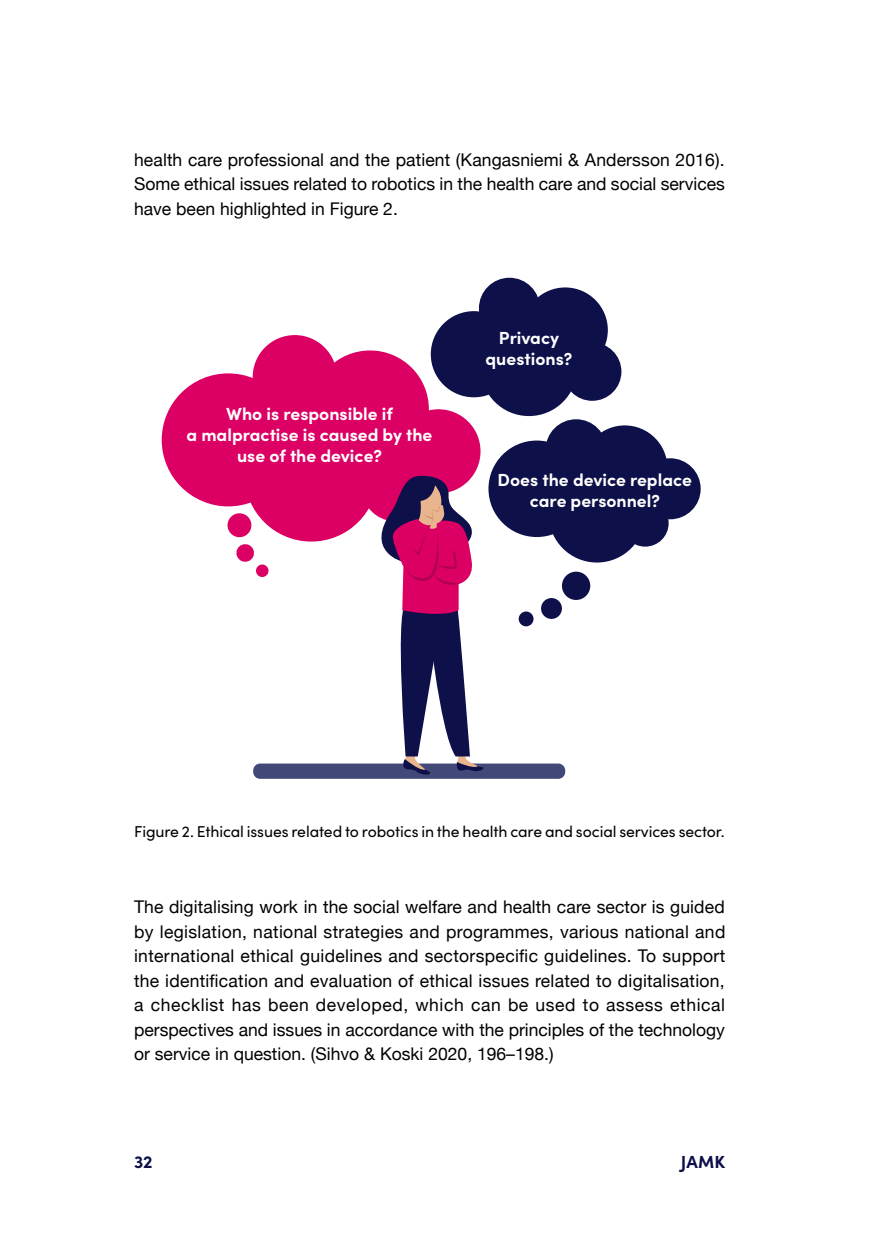
<style>
.page{position:relative;width:874px;height:1241px;background:#fff}
.page>*{position:absolute;margin:0;border:0;box-sizing:border-box;transform-origin:0 0}
.t1{font:17.5px/24.5px "Helvetica Neue";color:#000;text-align:justify}
.t2{font:700 17.5px/21px "Sofia Pro";color:#fff;text-align:center}
.t3{font:700 17.5px "Sofia Pro";letter-spacing:.01em;color:#0d1049}
.t4{font:15.75px "Sofia Pro";letter-spacing:-.005em;color:#000}
</style>
<div class="page">
<div style="left:253px;top:763px;width:312px;height:15px;background:#424979;border-radius:7px"></div>
<div style="left:488px;top:440px;width:96px;height:97px;background:#0d1049;border-radius:50%"></div>
<div style="left:548px;top:466px;width:97px;height:96px;background:#0d1049;border-radius:50%"></div>
<div style="left:545px;top:419px;width:61px;height:61px;background:#0d1049;border-radius:50%"></div>
<div style="left:639px;top:458px;width:61px;height:61px;background:#0d1049;border-radius:50%"></div>
<div style="left:621px;top:499px;width:47px;height:47px;background:#0d1049;border-radius:50%"></div>
<div style="left:581px;top:425px;width:86px;height:85px;background:#0d1049;border-radius:50%"></div>
<div style="left:561px;top:571px;width:29px;height:29px;background:#0d1049;border-radius:50%"></div>
<div style="left:540px;top:598px;width:21px;height:21px;background:#0d1049;border-radius:50%"></div>
<div style="left:518px;top:611px;width:15px;height:15px;background:#0d1049;border-radius:50%"></div>
<div style="left:162px;top:373px;width:132px;height:133px;background:#dc0064;border-radius:50%"></div>
<div style="left:244px;top:408px;width:133px;height:133px;background:#dc0064;border-radius:50%"></div>
<div style="left:252px;top:335px;width:85px;height:84px;background:#dc0064;border-radius:50%"></div>
<div style="left:396px;top:409px;width:84px;height:84px;background:#dc0064;border-radius:50%"></div>
<div style="left:362px;top:456px;width:64px;height:65px;background:#dc0064;border-radius:50%"></div>
<div style="left:311px;top:350px;width:117px;height:118px;background:#dc0064;border-radius:50%"></div>
<div style="left:430px;top:311px;width:86px;height:86px;background:#0d1049;border-radius:50%"></div>
<div style="left:480px;top:319px;width:97px;height:97px;background:#0d1049;border-radius:50%"></div>
<div style="left:478px;top:278px;width:61px;height:61px;background:#0d1049;border-radius:50%"></div>
<div style="left:563px;top:342px;width:58px;height:59px;background:#0d1049;border-radius:50%"></div>
<div style="left:522px;top:287px;width:85px;height:85px;background:#0d1049;border-radius:50%"></div>
<svg style="left:227px;top:511px;width:42px;height:66px"></svg>
<svg style="left:362px;top:474px;width:122px;height:300px"></svg>
<p class="t1" style="left:134px;top:148px;width:592px">health care professional and the patient (Kangasniemi &amp; Andersson 2016).<br>Some ethical issues related to robotics in the health care and social services have been highlighted in Figure 2.</p>
<p class="t2" style="left:186px;top:402px;width:247px">Who is responsible if<br>a malpractise is caused by the use of the device?</p>
<p class="t2" style="left:485px;top:325px;width:88px">Privacy questions?</p>
<p class="t2" style="left:497px;top:468px;width:196px">Does the device replace care personnel?</p>
<p class="t4" style="left:134px;top:819px;width:592px">Figure 2. Ethical issues related to robotics in the health care and social services sector.</p>
<p class="t1" style="left:134px;top:895px;width:592px">The digitalising work in the social welfare and health care sector is guided by legislation, national strategies and programmes, various national and international ethical guidelines and sectorspecific guidelines. To support the identification and evaluation of ethical issues related to digitalisation, a checklist has been developed, which can be used to assess ethical perspectives and issues in accordance with the principles of the technology or service in question. (Sihvo &amp; Koski 2020, 196–198.)</p>
<p class="t3" style="left:134px;top:1148px;width:20px">32</p>
<p class="t3" style="left:680px;top:1148px;width:46px">JAMK</p>
</div>
